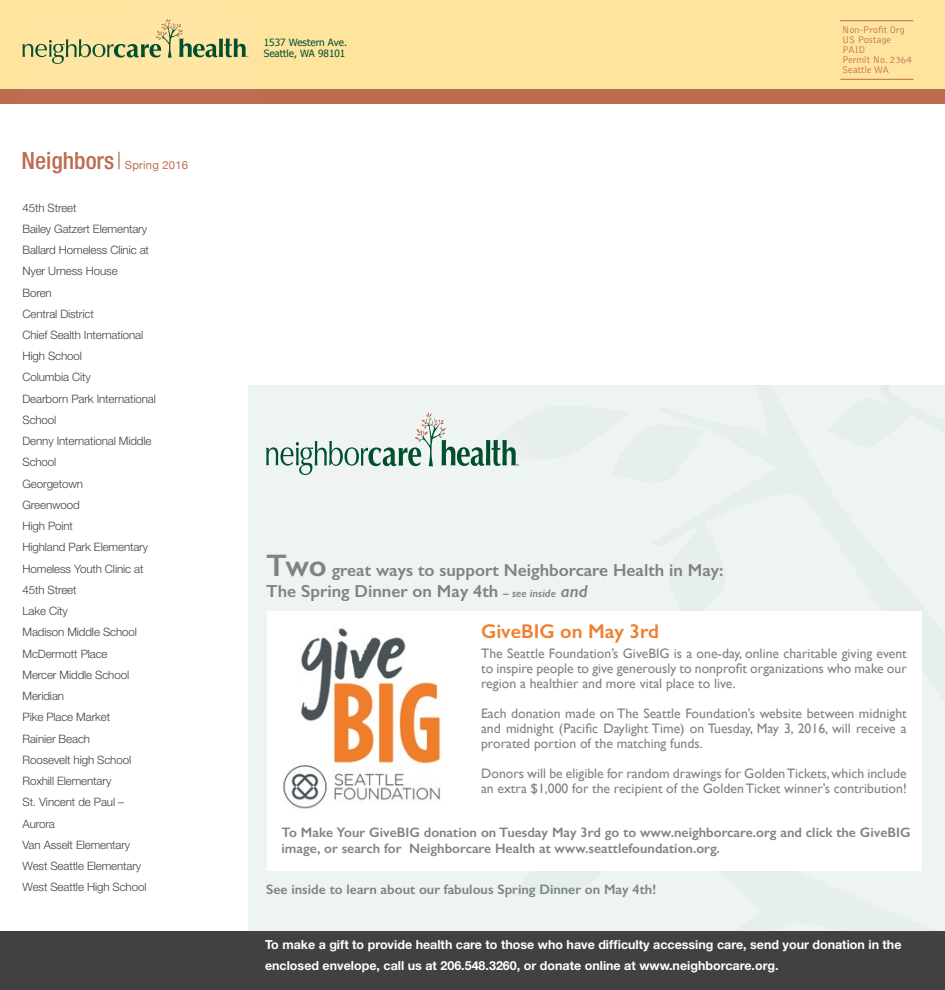
<style>
.page{position:relative;width:945px;height:990px;background:#fff}
.page>*{position:absolute;margin:0;border:0;box-sizing:border-box;transform-origin:0 0}
.t1{font:600 20px "Gill Sans";color:#f17e2e}
.t2{font:600 17.5px/21px "Gill Sans";color:#808285}
.t3{font:13.75px/15px "Gill Sans";color:#808285;text-align:justify}
.t4{font:600 13.75px/16.5px "Gill Sans";color:#808285}
.t5{font:700 12.5px/21.2px "Helvetica Neue";color:#fff}
.t6{font:300 11.62px/21.2px "Helvetica Neue";letter-spacing:-.01em;color:#414042}
.t7{font:11.25px "Helvetica Neue";letter-spacing:.02em;color:#bd6c50}
.t8{font:300 10px/10px "Bell Gothic Std";color:#bd6c50}
.t9{font:10px/11.2px "Tahoma";color:#00502f}
.t10{font:4.25px "Myriad";color:#00502f;scale:.81 1}
.t11{font:3.12px "Myriad";color:#00502f}
.s1{font-weight:500;font-stretch:condensed;font-size:23.75px}
.s2{font-weight:300;font-stretch:condensed;font-size:23.75px}
.s3{font-size:31.25px}
.s4{font-size:11.25px}
.s5{font-style:italic;font-size:11.25px}
.s6{font-style:italic}
</style>
<div class="page">
<div style="left:0;top:0;width:945px;height:90px;background:#ffe49d"></div>
<hr style="left:840px;top:79px;width:74px;height:1px;background:#bd6c50">
<hr style="left:840px;top:20px;width:73px;height:1px;background:#bd6c50">
<div style="left:0;top:90px;width:945px;height:14px;background:#bd6c50"></div>
<div style="left:0;top:0;width:299px;height:115px;background:#fff;opacity:.83"></div>
<svg style="left:23px;top:18px;width:223px;height:46px"></svg>
<div style="left:0;top:931px;width:945px;height:59px;background:#414042"></div>
<div style="left:248px;top:385px;width:697px;height:546px;background:#eef4f2"></div>
<div style="left:268px;top:612px;width:654px;height:259px;background:#fff"></div>
<div style="left:215px;top:366px;width:355px;height:159px;background:#fff;opacity:.83"></div>
<svg style="left:266px;top:404px;width:304px;height:85px"></svg>
<img style="left:283px;top:628px;width:158px;height:181px">
<p class="t7" style="left:21px;top:159px;width:168px"><span class="s1">Neighbors</span> <span class="s2">|</span> Spring 2016</p>
<p class="t6" style="left:22px;top:197px;width:135px">45th Street<br>Bailey Gatzert Elementary<br>Ballard Homeless Clinic at<br>Nyer Urness House<br>Boren<br>Central District<br>Chief Sealth International<br>High School<br>Columbia City<br>Dearborn Park International<br>School<br>Denny International Middle<br>School<br>Georgetown<br>Greenwood<br>High Point<br>Highland Park Elementary<br>Homeless Youth Clinic at<br>45th Street<br>Lake City<br>Madison Middle School<br>McDermott Place<br>Mercer Middle School<br>Meridian<br>Pike Place Market<br>Rainier Beach<br>Roosevelt high School<br>Roxhill Elementary<br>St. Vincent de Paul –<br>Aurora<br>Van Asselt Elementary<br>West Seattle Elementary<br>West Seattle High School</p>
<p class="t11" style="left:246px;top:55px;width:4px">™</p>
<p class="t9" style="left:264px;top:36px;width:85px">1537 Western Ave.<br>Seattle, WA 98101</p>
<p class="t8" style="left:842px;top:25px;width:71px">Non-Profit Org<br>US Postage<br>PAID<br>Permit No. 2364<br>Seattle WA</p>
<p class="t10" style="left:516px;top:463px;width:5px">™</p>
<h2 class="t2" style="left:266px;top:559px;width:459px"><span class="s3">Two</span> great ways to support Neighborcare Health in May:<br>The Spring Dinner on May 4th <span class="s4">–</span> <span class="s5">see inside</span> <span class="s6">and</span></h2>
<h1 class="t1" style="left:481px;top:619px;width:179px">GiveBIG on May 3rd</h1>
<p class="t3" style="left:481px;top:645px;width:427px">The Seattle Foundation’s GiveBIG is a one-day, online charitable giving event to inspire people to give generously to nonprofit organizations who make our region a healthier and more vital place to live.</p>
<p class="t3" style="left:481px;top:705px;width:427px">Each donation made on The Seattle Foundation’s website between midnight and midnight (Pacific Daylight Time) on Tuesday, May 3, 2016, will receive a prorated portion of the matching funds.</p>
<p class="t3" style="left:481px;top:765px;width:427px">Donors will be eligible for random drawings for Golden Tickets, which include an extra $1,000 for the recipient of the Golden Ticket winner’s contribution!</p>
<p class="t4" style="left:282px;top:824px;width:631px">To Make Your GiveBIG donation on Tuesday May 3rd go to www.neighborcare.org and click the GiveBIG image, or search for Neighborcare Health at www.seattlefoundation.org.</p>
<p class="t4" style="left:266px;top:881px;width:392px">See inside to learn about our fabulous Spring Dinner on May 4th!</p>
<p class="t5" style="left:265px;top:933px;width:638px">To make a gift to provide health care to those who have difficulty accessing care, send your donation in the enclosed envelope, call us at 206.548.3260, or donate online at www.neighborcare.org.</p>
</div>
